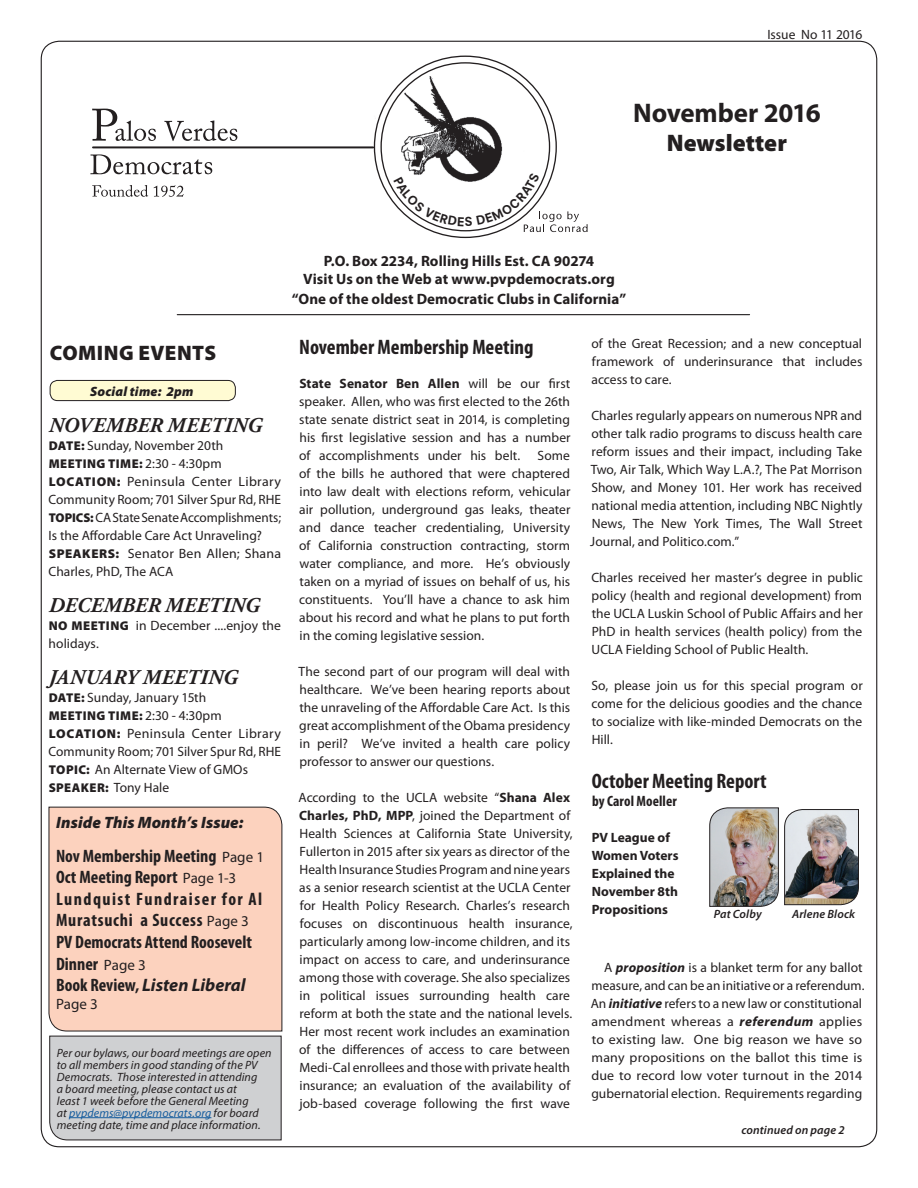
<style>
.page{position:relative;width:918px;height:1188px;background:#fff}
.page>*{position:absolute;margin:0;border:0;box-sizing:border-box;transform-origin:0 0}
.t1{font:700 27px "Myriad Pro";letter-spacing:-.005em;color:#231f20}
.t2{font:900 24px "Myriad Pro";color:#231f20}
.t3{font:700 condensed 21px "Myriad Pro";color:#231f20}
.t4{font:italic 700 21px "Adobe Garamond Pro";letter-spacing:.015em;color:#231f20}
.t5{font:900 21px "Myriad Pro";letter-spacing:.02em;color:#231f20}
.t6{font:700 condensed 18px/21.6px "Myriad Pro";color:#231f20}
.t7{font:italic 900 16.5px "Myriad Pro";letter-spacing:.005em;color:#231f20}
.t8{font:700 15px/18px "Myriad Pro";letter-spacing:.005em;color:#231f20;text-align:center}
.t9{font:700 condensed 15px "Myriad Pro";letter-spacing:.005em;color:#231f20}
.t10{font:15px "Myriad Pro";color:#231f20}
.t11{font:13.5px/18px "Myriad Pro";letter-spacing:.005em;color:#231f20;text-align:justify}
.t12{font:700 13.5px/18px "Myriad Pro";color:#231f20}
.t13{font:italic 900 13.5px "Myriad Pro";letter-spacing:.015em;color:#231f20}
.t14{font:900 12.75px "Myriad Pro";letter-spacing:.035em;color:#231f20}
.t15{font:italic 12px/12px "Myriad Pro";letter-spacing:.005em;color:#231f20}
.t16{font:italic 600 12px "Myriad Pro";letter-spacing:.015em;color:#231f20}
.s1{font-weight:700}
.s2{font-weight:900;font-size:12.75px}
.s3{font-weight:400;font-size:13.5px}
.s4{font-weight:400;font-stretch:normal;font-size:15px}
.s5{font-style:italic;font-stretch:normal}
.s6{color:#175d9e}
.s7{font-weight:700;font-style:italic}
</style>
<div class="page">
<svg style="left:92px;top:109px;width:64px;height:32px"></svg>
<svg style="left:164px;top:121px;width:73px;height:20px"></svg>
<svg style="left:90px;top:154px;width:122px;height:20px"></svg>
<svg style="left:92px;top:185px;width:56px;height:12px"></svg>
<svg style="left:154px;top:185px;width:30px;height:12px"></svg>
<img style="left:357px;top:55px;width:191px;height:149px">
<hr style="left:93px;top:146px;width:280px;height:2px;background:#231f20">
<hr style="left:177px;top:314px;width:573px;height:1px;background:#231f20">
<div style="left:48px;top:806px;width:235px;height:226px;background:#fcd2be"></div>
<div style="left:50px;top:380px;width:185px;height:21px;background:#fffbd3;border-radius:8px"></div>
<div style="left:50px;top:380px;width:186px;height:21px;border:1px solid #231f20;border-radius:8px"></div>
<img style="left:709px;top:807px;width:150px;height:100px">
<div style="left:49px;top:1035px;width:233px;height:106px;background:#cfd0d2"></div>
<svg style="left:394px;top:173px;width:194px;height:59px"></svg>
<p class="t11" style="left:767px;top:25px;width:97px">Issue No 11 2016</p>
<h1 class="t1" style="left:633px;top:96px;width:189px">November 2016</h1>
<h2 class="t2" style="left:667px;top:127px;width:122px">Newsletter</h2>
<p class="t8" style="left:303px;top:251px;width:313px">P.O. Box 2234, Rolling Hills Est. CA 90274<br>Visit Us on the Web at www.pvpdemocrats.org</p>
<p class="t8" style="left:292px;top:289px;width:336px">“One of the oldest Democratic Clubs in California”</p>
<h3 class="t5" style="left:50px;top:339px;width:168px">COMING EVENTS</h3>
<h3 class="t3" style="left:299px;top:334px;width:236px">November Membership Meeting</h3>
<p class="t11" style="left:299px;top:375px;width:273px"><span class="s1">State Senator Ben Allen</span> will be our first speaker. Allen, who was first elected to the 26th state senate district seat in 2014, is completing his first legislative session and has a number of accomplishments under his belt.</p>
<p class="t13" style="left:90px;top:382px;width:105px">Social time: 2pm</p>
<h3 class="t4" style="left:49px;top:413px;width:215px">NOVEMBER MEETING</h3>
<p class="t11" style="left:49px;top:436px;width:176px"><span class="s2">DATE:</span> Sunday, November 20th</p>
<p class="t14" style="left:49px;top:455px;width:174px">MEETING TIME: <span class="s3">2:30 - 4:30pm</span></p>
<p class="t11" style="left:49px;top:472px;width:234px;text-align:left"><span class="s2">LOCATION:</span> Peninsula Center Library Community Room; 701 Silver Spur Rd, RHE <span class="s2">TOPICS:</span> CA State Senate Accomplishments; Is the Affordable Care Act Unraveling?<br><span class="s2">SPEAKERS:</span> Senator Ben Allen; Shana Charles, PhD, The ACA</p>
<h3 class="t4" style="left:49px;top:593px;width:213px">DECEMBER MEETING</h3>
<p class="t11" style="left:49px;top:616px;width:234px"><span class="s2">NO MEETING</span> in December ....enjoy the holidays.</p>
<h3 class="t4" style="left:49px;top:665px;width:191px">JANUARY MEETING</h3>
<p class="t11" style="left:49px;top:688px;width:159px"><span class="s2">DATE:</span> Sunday, January 15th</p>
<p class="t14" style="left:49px;top:707px;width:174px">MEETING TIME: <span class="s3">2:30 - 4:30pm</span></p>
<p class="t11" style="left:49px;top:724px;width:234px"><span class="s2">LOCATION:</span> Peninsula Center Library Community Room; 701 Silver Spur Rd, RHE <span class="s2">TOPIC:</span> An Alternate View of GMOs</p>
<p class="t14" style="left:49px;top:779px;width:122px">SPEAKER: <span class="s3">Tony Hale</span></p>
<p class="t11" style="left:299px;top:447px;width:273px;text-indent:238px">Some of the bills he authored that were chaptered into law dealt with elections reform, vehicular air pollution, underground gas leaks, theater and dance teacher credentialing, University of California construction contracting, storm water compliance, and more. He’s obviously taken on a myriad of issues on behalf of us, his constituents. You’ll have a chance to ask him about his record and what he plans to put forth in the coming legislative session.</p>
<p class="t11" style="left:299px;top:662px;width:273px">The second part of our program will deal with healthcare. We’ve been hearing reports about the unraveling of the Affordable Care Act. Is this great accomplishment of the Obama presidency in peril? We’ve invited a health care policy professor to answer our questions.</p>
<p class="t11" style="left:298px;top:788px;width:276px;text-align:left">According to the UCLA website “<span class="s1">Shana Alex Charles, PhD, MPP</span>, joined the Department of Health Sciences at California State University, Fullerton in 2015 after six years as director of the Health Insurance Studies Program and nine years as a senior research scientist at the UCLA Center for Health Policy Research. Charles’s research focuses on discontinuous health insurance, particularly among low-income children, and its impact on access to care, and underinsurance among those with coverage. She also specializes in political issues surrounding health care reform at both the state and the national levels.<br>Her most recent work includes an examination of the differences of access to care between Medi-Cal enrollees and those with private health insurance; an evaluation of the availability of job-based coverage following the first wave</p>
<p class="t7" style="left:56px;top:811px;width:189px">Inside This Month’s Issue:</p>
<h3 class="t6" style="left:56px;top:844px;width:210px">Nov Membership Meeting <span class="s4">Page 1<br></span>Oct Meeting Report <span class="s4">Page 1-3<br></span>Lundquist Fundraiser for Al<br>Muratsuchi a Success <span class="s4">Page 3<br></span>PV Democrats Attend Roosevelt<br>Dinner <span class="s4">Page 3<br></span>Book Review, <span class="s5">Listen Liberal</span></h3>
<p class="t10" style="left:56px;top:995px;width:43px">Page 3</p>
<p class="t15" style="left:57px;top:1046px;width:216px">Per our bylaws, our board meetings are open to all members in good standing of the PV Democrats. Those interested in attending<br>a board meeting, please contact us at<br>least 1 week before the General Meeting<br>at <span class="s6">pvpdems@pvpdemocrats.org</span> for board meeting date, time and place information.</p>
<p class="t11" style="left:591px;top:335px;width:272px">of the Great Recession; and a new conceptual framework of underinsurance that includes access to care.</p>
<p class="t11" style="left:590px;top:407px;width:274px">Charles regularly appears on numerous NPR and other talk radio programs to discuss health care reform issues and their impact, including Take Two, Air Talk, Which Way L.A.?, The Pat Morrison Show, and Money 101. Her work has received national media attention, including NBC Nightly News, The New York Times, The Wall Street Journal, and Politico.com.”</p>
<p class="t11" style="left:591px;top:568px;width:273px">Charles received her master’s degree in public policy (health and regional development) from the UCLA Luskin School of Public Affairs and her PhD in health services (health policy) from the UCLA Fielding School of Public Health.</p>
<p class="t11" style="left:591px;top:676px;width:273px">So, please join us for this special program or come for the delicious goodies and the chance to socialize with like-minded Democrats on the Hill.</p>
<h3 class="t3" style="left:592px;top:768px;width:176px">October Meeting Report</h3>
<p class="t9" style="left:592px;top:791px;width:86px">by Carol Moeller</p>
<p class="t12" style="left:592px;top:828px;width:88px">PV League of<br>Women Voters<br>Explained the<br>November 8th<br>Propositions</p>
<p class="t16" style="left:714px;top:906px;width:49px">Pat Colby</p>
<p class="t16" style="left:792px;top:906px;width:65px">Arlene Block</p>
<p class="t11" style="left:591px;top:958px;width:275px;text-align:left;text-indent:13px">A <span class="s7">proposition</span> is a blanket term for any ballot measure, and can be an initiative or a referendum.<br>An <span class="s7">initiative</span> refers to a new law or constitutional amendment whereas a <span class="s7">referendum</span> applies to existing law. One big reason we have so many propositions on the ballot this time is due to record low voter turnout in the 2014 gubernatorial election. Requirements regarding</p>
<p class="t16" style="left:741px;top:1122px;width:105px">continued on page 2</p>
</div>
